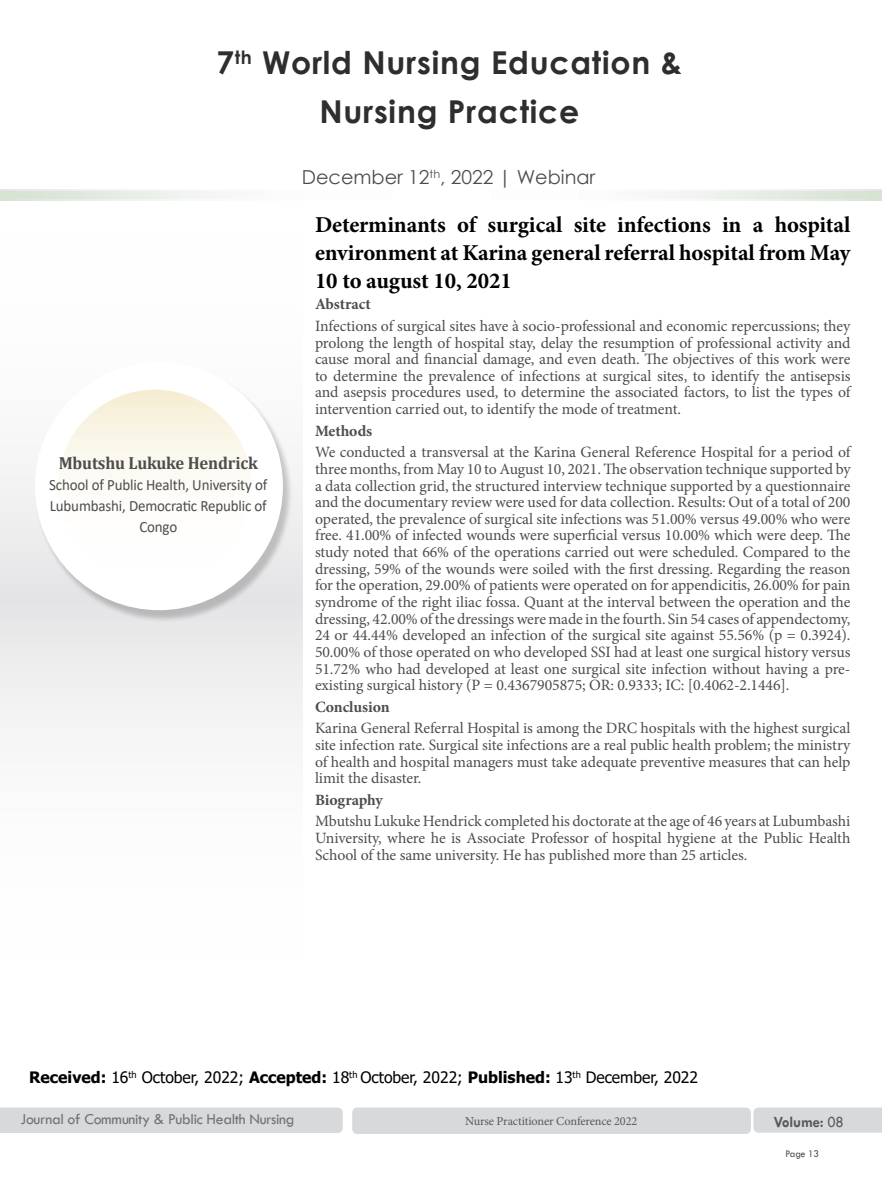
<style>
.page{position:relative;width:882px;height:1197px;background:#fff}
.page>*{position:absolute;margin:0;border:0;box-sizing:border-box;transform-origin:0 0}
.t1{font:700 31.5px/49px "Century Gothic";letter-spacing:.025em;color:#2e2e2f;text-align:center}
.t2{font:700 22.75px/28px "Minion Pro";letter-spacing:-.005em;color:#000;text-align:justify}
.t3{font:19.25px "Century Gothic";color:#4d4d4f}
.t4{font:700 17.5px "Cambria";letter-spacing:-.01em;color:#4d4d4f;scale:.95 1}
.t5{font:15.75px/16.6px "Minion Pro";letter-spacing:-.005em;color:#4d4d4f;text-align:justify}
.t6{font:15.75px "Tahoma";color:#000}
.t7{font:15.75px/21px "Calibri";letter-spacing:-.01em;color:#4d4d4f;text-align:center;scale:.95 1}
.t8{font:15.75px "Tw Cen";letter-spacing:-.02em;color:#717275}
.t9{font:700 15.75px "Minion Pro";letter-spacing:-.005em;color:#4d4d4f}
.t10{font:700 15.75px "Tw Cen";letter-spacing:-.01em;color:#58595b;scale:.95 1}
.t11{font:12.25px "Minion Pro";letter-spacing:-.01em;color:#58595b}
.t12{font:10.5px "Tw Cen";letter-spacing:-.02em;color:#4d4d4f;scale:.95 1}
.s1{font-weight:700}
.s2{font-weight:400}
</style>
<div class="page">
<svg style="left:0;top:189px;width:882px;height:3px"></svg>
<div style="left:0;top:597px;width:302px;height:393px;background:linear-gradient(to bottom,#eaeaeb,#fff)"></div>
<div style="left:0;top:205px;width:302px;height:392px;background:linear-gradient(to bottom,#fff,#eaeaeb)"></div>
<div style="left:0;top:1108px;width:343px;height:25px;background:#d7d9da"></div>
<div style="left:352px;top:1108px;width:399px;height:26px;background:#d7d9da;border-radius:5px"></div>
<div style="left:753px;top:1108px;width:129px;height:25px;background:#d7d9da"></div>
<svg style="left:0;top:192px;width:882px;height:9px;fill:#f6f8f5"></svg>
<div style="left:35px;top:364px;width:257px;height:258px;background:#000;opacity:.2"></div>
<div style="left:35px;top:362px;width:248px;height:248px;background:#fff;border-radius:50%"></div>
<div style="left:58px;top:390px;width:193px;height:193px;background:linear-gradient(to bottom,#f7f1db,#fff);border-radius:50%"></div>
<h1 class="t1" style="left:217px;top:37px;width:467px">7<sup>th</sup> World Nursing Education &amp;<br>Nursing Practice</h1>
<p class="t4" style="left:59px;top:450px;width:211px">Mbutshu Lukuke Hendrick</p>
<p class="t7" style="left:49px;top:474px;width:231px">School of Public Health, University of<br>Lubumbashi, Democratic Republic of<br>Congo</p>
<p class="t3" style="left:302px;top:164px;width:295px">December 12<sup>th</sup>, 2022 | Webinar</p>
<h2 class="t2" style="left:315px;top:210px;width:537px">Determinants of surgical site infections in a hospital environment at Karina general referral hospital from May 10 to august 10, 2021</h2>
<p class="t9" style="left:315px;top:293px;width:57px">Abstract</p>
<p class="t5" style="left:315px;top:318px;width:537px">Infections of surgical sites have à socio-professional and economic repercussions; they prolong the length of hospital stay, delay the resumption of professional activity and cause moral and financial damage, and even death. The objectives of this work were to determine the prevalence of infections at surgical sites, to identify the antisepsis and asepsis procedures used, to determine the associated factors, to list the types of intervention carried out, to identify the mode of treatment.</p>
<p class="t9" style="left:315px;top:420px;width:59px">Methods</p>
<p class="t5" style="left:315px;top:444px;width:537px">We conducted a transversal at the Karina General Reference Hospital for a period of three months, from May 10 to August 10, 2021. The observation technique supported by a data collection grid, the structured interview technique supported by a questionnaire and the documentary review were used for data collection. Results: Out of a total of 200 operated, the prevalence of surgical site infections was 51.00% versus 49.00% who were free. 41.00% of infected wounds were superficial versus 10.00% which were deep. The study noted that 66% of the operations carried out were scheduled. Compared to the dressing, 59% of the wounds were soiled with the first dressing. Regarding the reason for the operation, 29.00% of patients were operated on for appendicitis, 26.00% for pain syndrome of the right iliac fossa. Quant at the interval between the operation and the dressing, 42.00% of the dressings were made in the fourth. Sin 54 cases of appendectomy, 24 or 44.44% developed an infection of the surgical site against 55.56% (p = 0.3924).<br>50.00% of those operated on who developed SSI had at least one surgical history versus 51.72% who had developed at least one surgical site infection without having a pre&shy;existing surgical history (P = 0.4367905875; OR: 0.9333; IC: [0.4062-2.1446].</p>
<p class="t9" style="left:315px;top:696px;width:76px">Conclusion</p>
<p class="t5" style="left:315px;top:720px;width:537px">Karina General Referral Hospital is among the DRC hospitals with the highest surgical site infection rate. Surgical site infections are a real public health problem; the ministry of health and hospital managers must take adequate preventive measures that can help limit the disaster.</p>
<p class="t9" style="left:315px;top:789px;width:69px">Biography</p>
<p class="t5" style="left:315px;top:813px;width:537px">Mbutshu Lukuke Hendrick completed his doctorate at the age of 46 years at Lubumbashi University, where he is Associate Professor of hospital hygiene at the Public Health School of the same university. He has published more than 25 articles.</p>
<p class="t6" style="left:29px;top:1067px;width:670px"><span class="s1">Received:</span> 16<sup>th</sup> October, 2022; <span class="s1">Accepted:</span> 18<sup>th</sup> October, 2022; <span class="s1">Published:</span> 13<sup>th</sup> December, 2022</p>
<p class="t8" style="left:20px;top:1110px;width:276px">Journal of Community &amp; Public Health Nursing</p>
<p class="t11" style="left:465px;top:1113px;width:174px">Nurse Practitioner Conference 2022</p>
<p class="t10" style="left:774px;top:1112px;width:75px">Volume: <span class="s2">08</span></p>
<p class="t12" style="left:786px;top:1147px;width:37px">Page 13</p>
</div>
